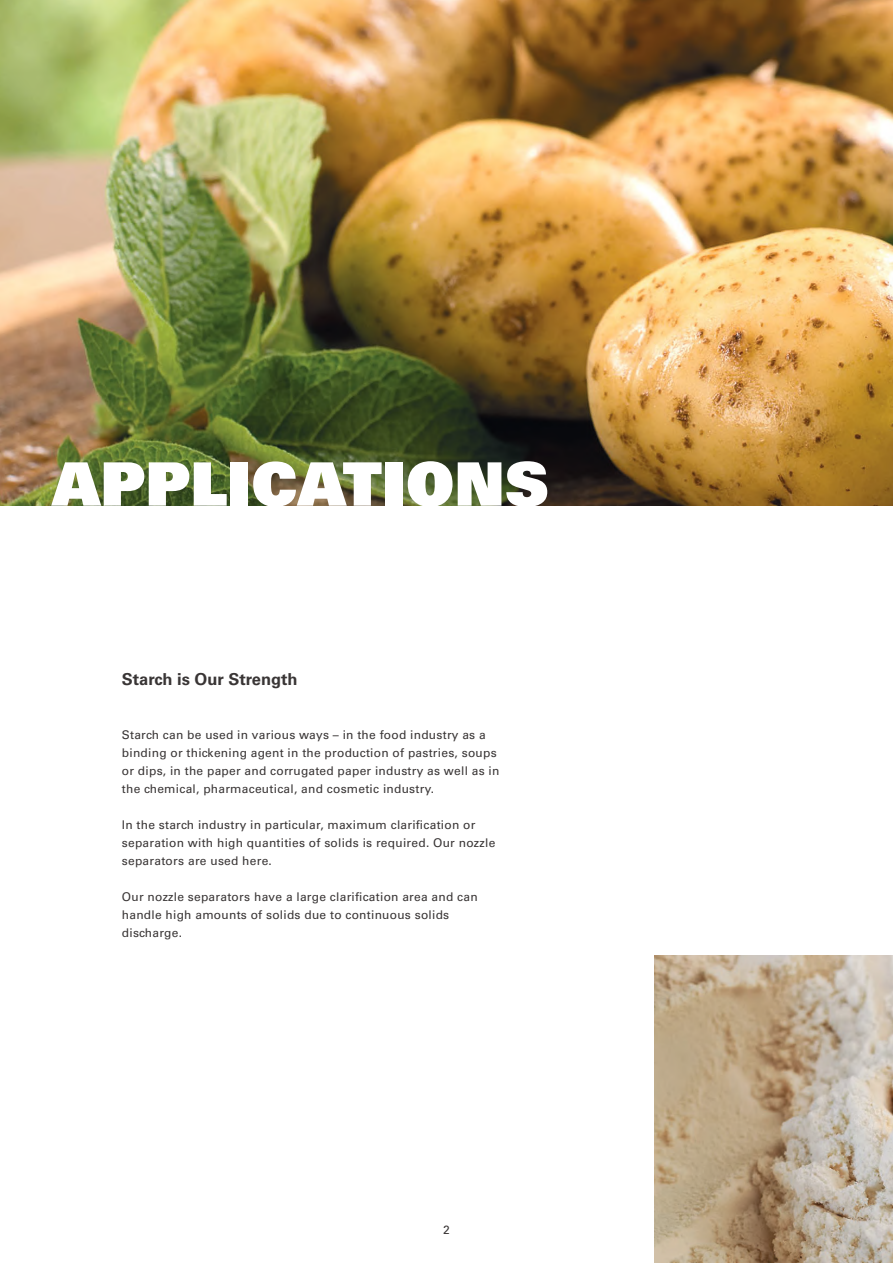
<style>
.page{position:relative;width:893px;height:1263px;background:#fff}
.page>*{position:absolute;margin:0;border:0;box-sizing:border-box;transform-origin:0 0}
.t1{font:60px "Univers LT Pro 85 X Black";letter-spacing:.01em;color:#fff}
.t2{font:700 16.5px "Univers LT Pro 65";color:#393535}
.t3{font:12px/18px "Univers LT Pro 55 Roman";letter-spacing:.02em;color:#393535}
</style>
<div class="page">
<img style="left:0;top:0;width:893px;height:505px">
<img style="left:655px;top:955px;width:238px;height:308px">
<h1 class="t1" style="left:52px;top:445px;width:498px">APPLICATIONS</h1>
<h2 class="t2" style="left:122px;top:668px;width:177px">Starch is Our Strength</h2>
<p class="t3" style="left:122px;top:725px;width:379px">Starch can be used in various ways – in the food industry as a binding or thickening agent in the production of pastries, soups or dips, in the paper and corrugated paper industry as well as in the chemical, pharmaceutical, and cosmetic industry.</p>
<p class="t3" style="left:122px;top:815px;width:375px">In the starch industry in particular, maximum clarification or separation with high quantities of solids is required. Our nozzle separators are used here.</p>
<p class="t3" style="left:122px;top:887px;width:357px">Our nozzle separators have a large clarification area and can handle high amounts of solids due to continuous solids discharge.</p>
<p class="t3" style="left:443px;top:1220px;width:8px">2</p>
</div>
